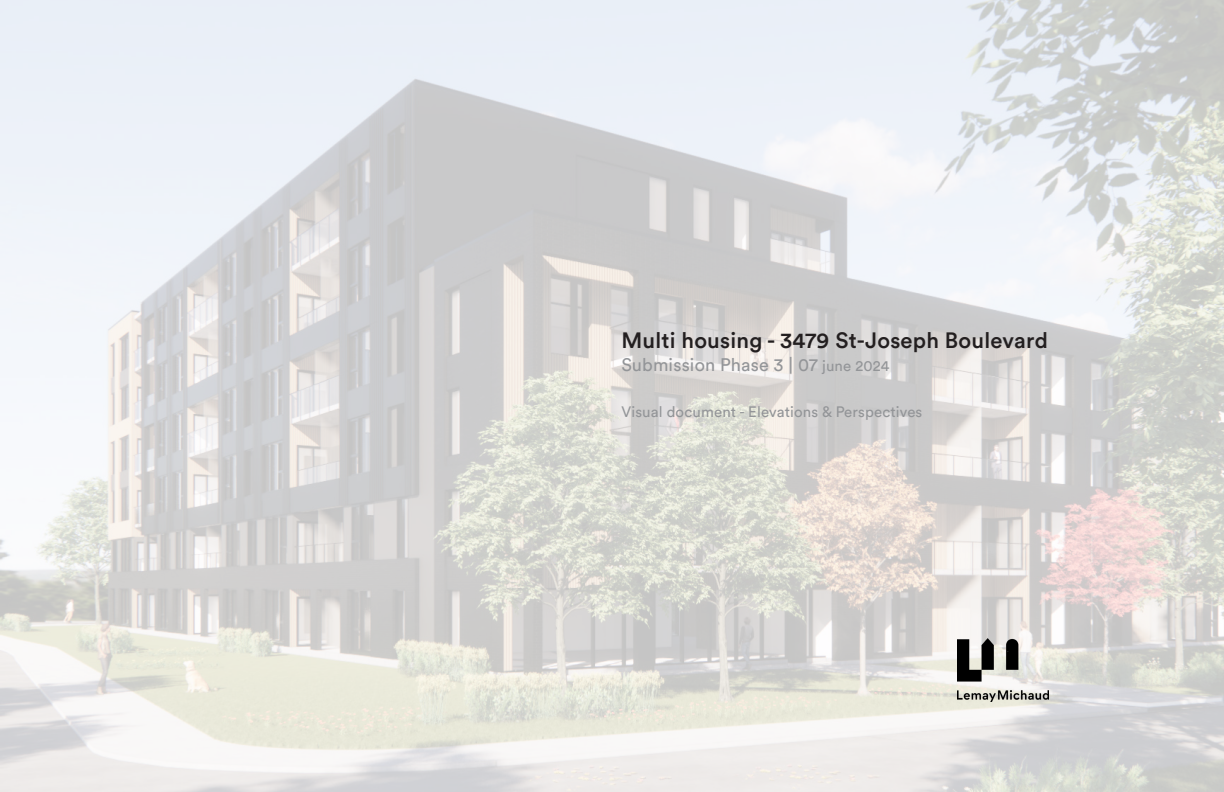
<style>
.page{position:relative;width:1224px;height:792px;background:#fff}
.page>*{position:absolute;margin:0;border:0;box-sizing:border-box;transform-origin:0 0}
.t1{font:500 22px "Circular Std";letter-spacing:.01em;color:#231f20}
.t2{font:18px "Circular Std";letter-spacing:.01em;color:#939598}
.t3{font:15px "Circular Std";letter-spacing:.01em;color:#939598}
.s1{font-size:15px}
</style>
<div class="page">
<img style="left:0;top:0;width:1224px;height:792px">
<img style="left:957px;top:639px;width:91px;height:63px">
<p class="t1" style="left:621px;top:326px;width:428px">Multi housing - 3479 St-Joseph Boulevard</p>
<p class="t2" style="left:621px;top:353px;width:269px">Submission Phase 3 | 07 <span class="s1">june 2024</span></p>
<p class="t3" style="left:621px;top:403px;width:303px">Visual document - Elevations &amp; Perspectives</p>
</div>
